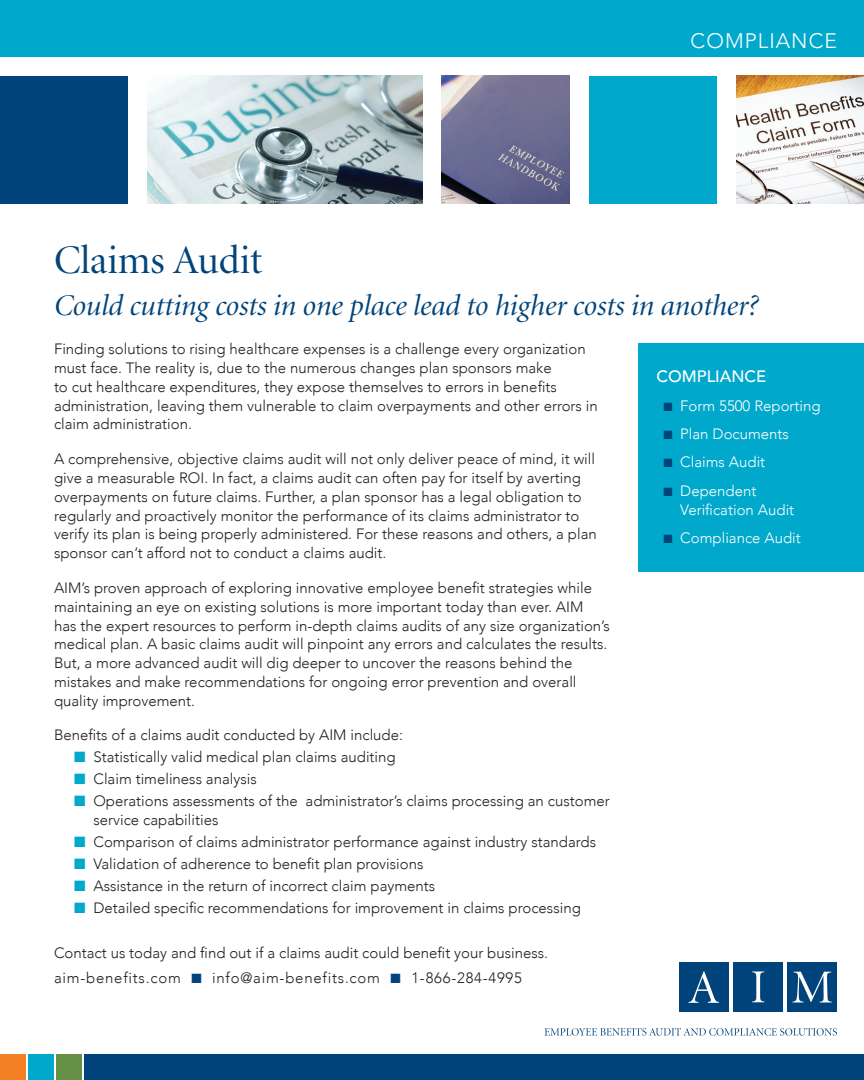
<style>
.page{position:relative;width:864px;height:1080px;background:#fff}
.page>*{position:absolute;margin:0;border:0;box-sizing:border-box;transform-origin:0 0}
.t1{font:40.5px "Minion Display";color:#00447b}
.t2{font:italic 30px "Minion Display";color:#00447b}
.t3{font:300 21px "Avenir";letter-spacing:.05em;color:#fff}
.t4{font:500 16.5px "Avenir";color:#fff}
.t5{font:300 15px/18.8px "Avenir";color:#231f20}
.t6{font:300 15px/19.5px "Avenir";color:#fff}
.t7{font:300 15px "Avenir";letter-spacing:.05em;color:#231f20}
.s1{color:#00a9cc}
.s2{color:#00447b}
</style>
<div class="page">
<div style="left:679px;top:962px;width:50px;height:50px;background:#00447b"></div>
<div style="left:734px;top:962px;width:49px;height:50px;background:#00447b"></div>
<div style="left:788px;top:962px;width:49px;height:50px;background:#00447b"></div>
<svg style="left:792px;top:972px;width:40px;height:30px"></svg>
<svg style="left:688px;top:971px;width:31px;height:32px"></svg>
<svg style="left:752px;top:971px;width:12px;height:31px"></svg>
<svg style="left:545px;top:1028px;width:292px;height:8px"></svg>
<div style="left:0;top:76px;width:128px;height:128px;background:#00447b"></div>
<img style="left:147px;top:76px;width:275px;height:128px">
<img style="left:442px;top:76px;width:128px;height:128px">
<div style="left:589px;top:76px;width:128px;height:128px;background:#00a9cc"></div>
<img style="left:736px;top:76px;width:128px;height:128px">
<div style="left:0;top:1055px;width:25px;height:25px;background:#f48026"></div>
<div style="left:28px;top:1055px;width:25px;height:25px;background:#00a9cc"></div>
<div style="left:56px;top:1055px;width:25px;height:25px;background:#669046"></div>
<div style="left:84px;top:1055px;width:780px;height:25px;background:#00447b"></div>
<div style="left:0;top:0;width:864px;height:56px;background:#00a9cc"></div>
<div style="left:638px;top:343px;width:226px;height:229px;background:#00a9cc"></div>
<p class="t3" style="left:691px;top:28px;width:148px">COMPLIANCE</p>
<p class="t1" style="left:54px;top:241px;width:210px">Claims Audit</p>
<p class="t2" style="left:54px;top:291px;width:706px">Could cutting costs in one place lead to higher costs in another?</p>
<p class="t5" style="left:54px;top:340px;width:545px">Finding solutions to rising healthcare expenses is a challenge every organization must face. The reality is, due to the numerous changes plan sponsors make<br>to cut healthcare expenditures, they expose themselves to errors in benefits administration, leaving them vulnerable to claim overpayments and other errors in claim administration.</p>
<p class="t5" style="left:54px;top:450px;width:544px">A comprehensive, objective claims audit will not only deliver peace of mind, it will give a measurable ROI. In fact, a claims audit can often pay for itself by averting overpayments on future claims. Further, a plan sponsor has a legal obligation to regularly and proactively monitor the performance of its claims administrator to verify its plan is being properly administered. For these reasons and others, a plan sponsor can’t afford not to conduct a claims audit.</p>
<p class="t5" style="left:54px;top:579px;width:557px">AIM’s proven approach of exploring innovative employee benefit strategies while maintaining an eye on existing solutions is more important today than ever. AIM<br>has the expert resources to perform in-depth claims audits of any size organization’s medical plan. A basic claims audit will pinpoint any errors and calculates the results.<br>But, a more advanced audit will dig deeper to uncover the reasons behind the mistakes and make recommendations for ongoing error prevention and overall quality improvement.</p>
<p class="t5" style="left:54px;top:726px;width:351px">Benefits of a claims audit conducted by AIM include:</p>
<p class="t5" style="left:74px;top:748px;width:323px"><span class="s1">■</span> Statistically valid medical plan claims auditing</p>
<p class="t5" style="left:74px;top:770px;width:184px"><span class="s1">■</span> Claim timeliness analysis</p>
<p class="t5" style="left:93px;top:792px;width:518px;text-indent:-19px"><span class="s1">■</span> Operations assessments of the administrator’s claims processing an customer service capabilities</p>
<p class="t5" style="left:74px;top:833px;width:523px"><span class="s1">■</span> Comparison of claims administrator performance against industry standards</p>
<p class="t5" style="left:74px;top:855px;width:351px"><span class="s1">■</span> Validation of adherence to benefit plan provisions</p>
<p class="t5" style="left:74px;top:877px;width:363px"><span class="s1">■</span> Assistance in the return of incorrect claim payments</p>
<p class="t5" style="left:74px;top:899px;width:508px"><span class="s1">■</span> Detailed specific recommendations for improvement in claims processing</p>
<p class="t5" style="left:54px;top:943px;width:496px">Contact us today and find out if a claims audit could benefit your business.</p>
<p class="t7" style="left:54px;top:969px;width:469px">aim-benefits.com <span class="s2">■</span> info@aim-benefits.com <span class="s2">■</span> 1-866-284-4995</p>
<p class="t4" style="left:657px;top:362px;width:111px">COMPLIANCE</p>
<p class="t6" style="left:663px;top:396px;width:159px"><span class="s2">■</span> Form 5500 Reporting</p>
<p class="t6" style="left:663px;top:424px;width:127px"><span class="s2">■</span> Plan Documents</p>
<p class="t6" style="left:663px;top:452px;width:103px"><span class="s2">■</span> Claims Audit</p>
<p class="t6" style="left:680px;top:481px;width:115px;text-indent:-17px"><span class="s2">■</span> Dependent<br>Verification Audit</p>
<p class="t6" style="left:663px;top:529px;width:139px"><span class="s2">■</span> Compliance Audit</p>
</div>
